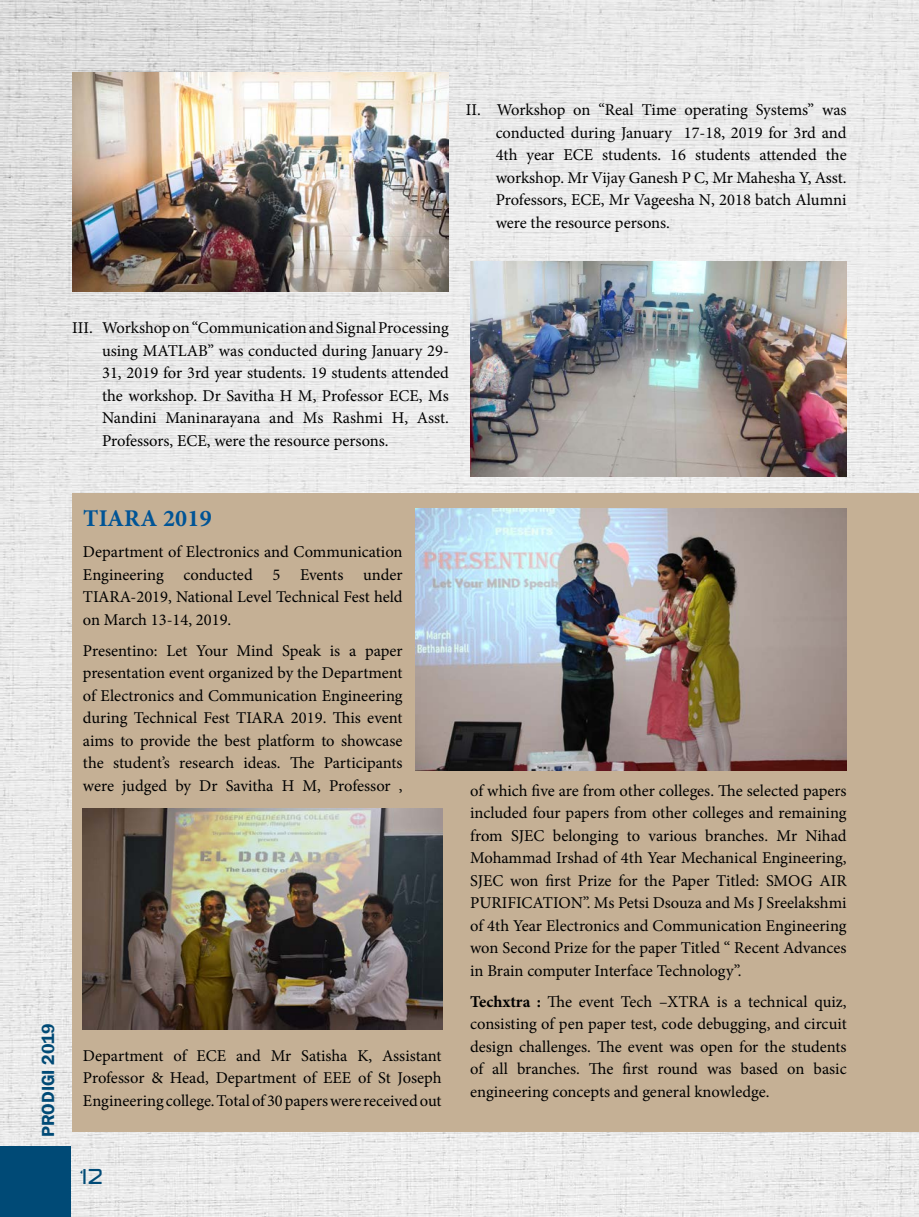
<style>
.page{position:relative;width:919px;height:1217px;background:#fff}
.page>*{position:absolute;margin:0;border:0;box-sizing:border-box;transform-origin:0 0}
.t1{font:700 24px "Minion Pro";letter-spacing:.01em;color:#005496}
.t2{font:21px "Anita Semi square";color:#004a76}
.t3{font:600 18px "Franklin Gothic";color:#004a76}
.t4{font:16.5px/22.5px "Minion Pro";color:#000;text-align:justify}
.s1{font-weight:700}
</style>
<div class="page">
<img style="left:0;top:0;width:918px;height:1216px">
<div style="left:0;top:1146px;width:70px;height:70px;background:#004a76"></div>
<div style="left:72px;top:493px;width:846px;height:638px;background:#c5b095"></div>
<img style="left:72px;top:72px;width:377px;height:219px">
<img style="left:470px;top:261px;width:376px;height:215px">
<img style="left:416px;top:508px;width:430px;height:262px">
<img style="left:83px;top:808px;width:360px;height:221px">
<p class="t4" style="left:495px;top:99px;width:352px;text-indent:-30px">II. Workshop on “Real Time operating Systems” was conducted during January 17-18, 2019 for 3rd and 4th year ECE students. 16 students attended the workshop. Mr Vijay Ganesh P C, Mr Mahesha Y, Asst.<br>Professors, ECE, Mr Vageesha N, 2018 batch Alumni were the resource persons.</p>
<p class="t4" style="left:102px;top:317px;width:348px;text-indent:-30px">III. Workshop on “Communication and Signal Processing using MATLAB” was conducted during January 29- 31, 2019 for 3rd year students. 19 students attended the workshop. Dr Savitha H M, Professor ECE, Ms Nandini Maninarayana and Ms Rashmi H, Asst.<br>Professors, ECE, were the resource persons.</p>
<h1 class="t1" style="left:83px;top:501px;width:130px">TIARA 2019</h1>
<p class="t4" style="left:83px;top:540px;width:321px">Department of Electronics and Communication Engineering conducted 5 Events under TIARA-2019, National Level Technical Fest held on March 13-14, 2019.</p>
<p class="t4" style="left:83px;top:639px;width:321px">Presentino: Let Your Mind Speak is a paper presentation event organized by the Department of Electronics and Communication Engineering during Technical Fest TIARA 2019. This event aims to provide the best platform to showcase the student’s research ideas. The Participants were judged by Dr Savitha H M, Professor ,</p>
<p class="t3" style="left:37px;top:1136px;width:116px;rotate:-90deg">PRODIGI 2019</p>
<p class="t4" style="left:83px;top:1044px;width:360px">Department of ECE and Mr Satisha K, Assistant Professor &amp; Head, Department of EEE of St Joseph Engineering college. Total of 30 papers were received out</p>
<p class="t2" style="left:81px;top:1162px;width:26px">12</p>
<p class="t4" style="left:470px;top:779px;width:378px">of which five are from other colleges. The selected papers included four papers from other colleges and remaining from SJEC belonging to various branches. Mr Nihad Mohammad Irshad of 4th Year Mechanical Engineering, SJEC won first Prize for the Paper Titled: SMOG AIR PURIFICATION”. Ms Petsi Dsouza and Ms J Sreelakshmi of 4th Year Electronics and Communication Engineering won Second Prize for the paper Titled “ Recent Advances in Brain computer Interface Technology”.</p>
<p class="t4" style="left:470px;top:990px;width:378px"><span class="s1">Techxtra :</span> The event Tech –XTRA is a technical quiz, consisting of pen paper test, code debugging, and circuit design challenges. The event was open for the students of all branches. The first round was based on basic engineering concepts and general knowledge.</p>
</div>
